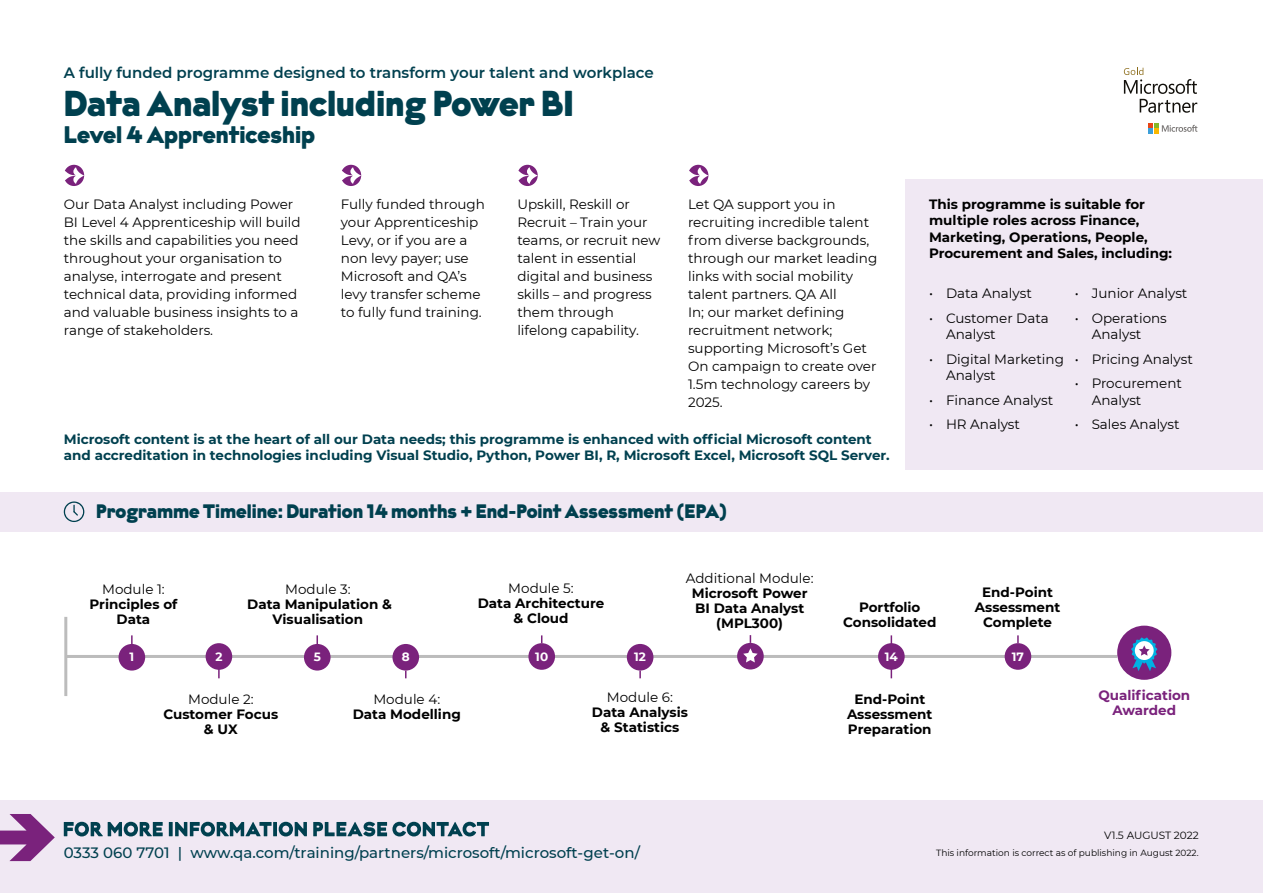
<style>
.page{position:relative;width:1263px;height:893px;background:#fff}
.page>*{position:absolute;margin:0;border:0;box-sizing:border-box;transform-origin:0 0}
.t1{font:36px "Krana Fat B";color:#00404f}
.t2{font:24px "Krana Fat B";color:#00404f}
.t3{font:19.5px "Krana Fat B";color:#00404f}
.t4{font:500 15px "Montserrat";color:#00404f}
.t5{font:600 15px "Montserrat";color:#00404f}
.t6{font:13.5px/18px "Montserrat";color:#000}
.t7{font:700 13.5px/15px "Montserrat";color:#000;text-align:center}
.t8{font:700 13.5px/16.2px "Montserrat";color:#00404f}
.t9{font:700 13.5px/15px "Montserrat";color:#7a227c;text-align:center}
.t10{font:700 12px "Montserrat";color:#fff}
.t11{font:10.5px "Montserrat";color:#000}
.t12{font:9px "Montserrat";color:#000}
</style>
<div class="page">
<div style="left:0;top:492px;width:1263px;height:40px;background:#f0e8f3"></div>
<div style="left:0;top:800px;width:1263px;height:93px;background:#f0e8f3"></div>
<svg style="left:64px;top:822px;width:425px;height:14px"></svg>
<div style="left:906px;top:179px;width:357px;height:291px;background:#f0e8f3"></div>
<svg style="left:1148px;top:123px;width:49px;height:11px"></svg>
<svg style="left:1124px;top:68px;width:73px;height:45px"></svg>
<div style="left:64px;top:165px;width:20px;height:21px;background:#7a227c;border-radius:50%"></div>
<div style="left:341px;top:165px;width:20px;height:21px;background:#7a227c;border-radius:50%"></div>
<svg style="left:517px;top:165px;width:21px;height:21px"></svg>
<div style="left:688px;top:165px;width:20px;height:21px;background:#7a227c;border-radius:50%"></div>
<svg style="left:64px;top:167px;width:20px;height:17px"></svg>
<svg style="left:341px;top:167px;width:20px;height:17px"></svg>
<svg style="left:517px;top:167px;width:21px;height:17px"></svg>
<svg style="left:688px;top:167px;width:20px;height:17px"></svg>
<svg style="left:0;top:814px;width:55px;height:47px"></svg>
<hr style="left:66px;top:655px;width:1051px;height:3px;background:#bcbcbc">
<hr style="left:64px;top:617px;width:3px;height:79px;background:#bcbcbc">
<div style="left:304px;top:644px;width:27px;height:27px;background:#7a227c;border-radius:50%"></div>
<hr style="left:316px;top:635px;width:2px;height:20px;background:#7a227c">
<div style="left:206px;top:643px;width:26px;height:27px;background:#7a227c;border-radius:50%"></div>
<hr style="left:218px;top:650px;width:2px;height:28px;background:#7a227c">
<div style="left:119px;top:644px;width:26px;height:27px;background:#7a227c;border-radius:50%"></div>
<hr style="left:131px;top:635px;width:2px;height:28px;background:#7a227c">
<div style="left:627px;top:644px;width:26px;height:26px;background:#7a227c;border-radius:50%"></div>
<svg style="left:639px;top:670px;width:2px;height:8px"></svg>
<div style="left:528px;top:643px;width:27px;height:27px;background:#7a227c;border-radius:50%"></div>
<div style="left:392px;top:644px;width:27px;height:27px;background:#7a227c;border-radius:50%"></div>
<div style="left:878px;top:643px;width:27px;height:27px;background:#7a227c;border-radius:50%"></div>
<hr style="left:891px;top:635px;width:1px;height:43px;background:#7a227c">
<div style="left:1117px;top:626px;width:54px;height:54px;background:#7a227c;border-radius:50%"></div>
<svg style="left:1131px;top:637px;width:26px;height:34px"></svg>
<div style="left:1005px;top:643px;width:26px;height:27px;background:#7a227c;border-radius:50%"></div>
<svg style="left:1017px;top:635px;width:2px;height:8px"></svg>
<div style="left:737px;top:643px;width:27px;height:26px;background:#7a227c;border-radius:50%"></div>
<svg style="left:743px;top:635px;width:15px;height:27px"></svg>
<svg style="left:64px;top:501px;width:20px;height:21px"></svg>
<p class="t5" style="left:64px;top:62px;width:591px">A fully funded programme designed to transform your talent and workplace</p>
<h1 class="t1" style="left:64px;top:80px;width:511px">Data Analyst including Power BI</h1>
<h2 class="t2" style="left:64px;top:119px;width:253px">Level 4 Apprenticeship</h2>
<p class="t6" style="left:341px;top:195px;width:146px">Fully funded through your Apprenticeship<br>Levy, or if you are a non levy payer; use<br>Microsoft and QA’s levy transfer scheme to fully fund training.</p>
<p class="t6" style="left:517px;top:195px;width:145px">Upskill, Reskill or<br>Recruit – Train your teams, or recruit new talent in essential digital and business skills – and progress them through lifelong capability.</p>
<p class="t6" style="left:688px;top:195px;width:191px">Let QA support you in recruiting incredible talent from diverse backgrounds, through our market leading links with social mobility talent partners. QA All<br>In; our market defining recruitment network; supporting Microsoft’s Get<br>On campaign to create over<br>1.5m technology careers by<br>2025.</p>
<p class="t8" style="left:64px;top:430px;width:827px">Microsoft content is at the heart of all our Data needs; this programme is enhanced with official Microsoft content and accreditation in technologies including Visual Studio, Python, Power BI, R, Microsoft Excel, Microsoft SQL Server.</p>
<p class="t6" style="left:64px;top:195px;width:238px">Our Data Analyst including Power BI Level 4 Apprenticeship will build the skills and capabilities you need throughout your organisation to analyse, interrogate and present technical data, providing informed and valuable business insights to a range of stakeholders.</p>
<h3 class="t3" style="left:96px;top:499px;width:633px">Programme Timeline: Duration 14 months + End-Point Assessment (EPA)</h3>
<p class="t7" style="left:929px;top:196px;width:245px;line-height:16.2px;text-align:left">This programme is suitable for multiple roles across Finance,<br>Marketing, Operations, People,<br>Procurement and Sales, including:</p>
<p class="t6" style="left:929px;top:284px;width:104px">• Data Analyst</p>
<p class="t6" style="left:946px;top:309px;width:104px;line-height:16.2px;text-indent:-17px">• Customer Data<br>Analyst</p>
<p class="t6" style="left:946px;top:350px;width:119px;line-height:16.2px;text-indent:-17px">• Digital Marketing<br>Analyst</p>
<p class="t6" style="left:929px;top:390px;width:126px">• Finance Analyst</p>
<p class="t6" style="left:929px;top:415px;width:93px">• HR Analyst</p>
<p class="t6" style="left:1075px;top:284px;width:114px">• Junior Analyst</p>
<p class="t6" style="left:1092px;top:309px;width:77px;line-height:16.2px;text-indent:-17px">• Operations<br>Analyst</p>
<p class="t6" style="left:1075px;top:349px;width:120px">• Pricing Analyst</p>
<p class="t6" style="left:1092px;top:375px;width:92px;line-height:16.2px;text-indent:-17px">• Procurement<br>Analyst</p>
<p class="t6" style="left:1075px;top:415px;width:106px">• Sales Analyst</p>
<p class="t6" style="left:102px;top:579px;width:64px">Module 1:</p>
<p class="t7" style="left:89px;top:596px;width:89px">Principles of<br>Data</p>
<p class="t6" style="left:285px;top:579px;width:67px">Module 3:</p>
<p class="t7" style="left:247px;top:596px;width:146px">Data Manipulation &amp;<br>Visualisation</p>
<p class="t6" style="left:508px;top:579px;width:67px">Module 5:</p>
<p class="t7" style="left:478px;top:595px;width:128px">Data Architecture &amp; Cloud</p>
<p class="t6" style="left:686px;top:569px;width:129px">Additional Module:</p>
<p class="t7" style="left:692px;top:585px;width:117px">Microsoft Power<br>BI Data Analyst (MPL300)</p>
<p class="t7" style="left:843px;top:599px;width:95px">Portfolio<br>Consolidated</p>
<p class="t10" style="left:129px;top:648px;width:6px">1</p>
<p class="t10" style="left:215px;top:648px;width:9px">2</p>
<p class="t10" style="left:314px;top:648px;width:9px">5</p>
<p class="t10" style="left:402px;top:648px;width:9px">8</p>
<p class="t10" style="left:535px;top:648px;width:14px">10</p>
<p class="t10" style="left:634px;top:648px;width:13px">12</p>
<p class="t10" style="left:885px;top:648px;width:14px">14</p>
<p class="t6" style="left:188px;top:689px;width:67px">Module 2:</p>
<p class="t7" style="left:163px;top:706px;width:116px">Customer Focus &amp; UX</p>
<p class="t6" style="left:373px;top:689px;width:68px">Module 4:</p>
<p class="t7" style="left:353px;top:706px;width:110px">Data Modelling</p>
<p class="t6" style="left:607px;top:688px;width:68px">Module 6:</p>
<p class="t7" style="left:592px;top:704px;width:97px">Data Analysis &amp; Statistics</p>
<p class="t7" style="left:847px;top:691px;width:87px">End-Point<br>Assessment<br>Preparation</p>
<p class="t7" style="left:975px;top:584px;width:87px">End-Point<br>Assessment<br>Complete</p>
<p class="t10" style="left:1012px;top:648px;width:14px">17</p>
<p class="t9" style="left:1098px;top:687px;width:93px">Qualification<br>Awarded</p>
<p class="t4" style="left:64px;top:842px;width:578px">0333 060 7701 | www.qa.com/training/partners/microsoft/microsoft-get-on/</p>
<p class="t11" style="left:1104px;top:828px;width:96px">V1.5 AUGUST 2022</p>
<p class="t12" style="left:936px;top:846px;width:264px">This information is correct as of publishing in August 2022.</p>
</div>
